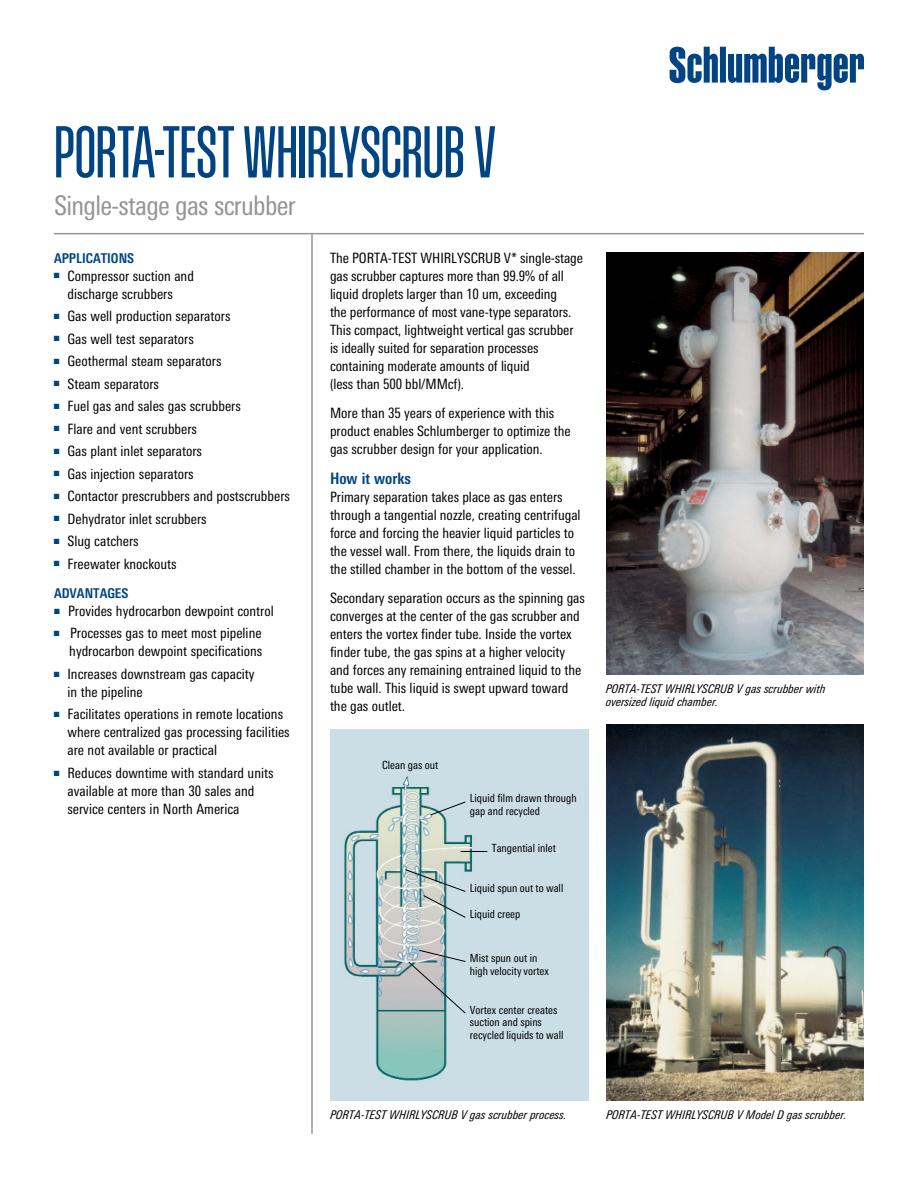
<style>
.page{position:relative;width:918px;height:1188px;background:#fff}
.page>*{position:absolute;margin:0;border:0;box-sizing:border-box;transform-origin:0 0}
.t1{font:300 72px "Schlumberger Con";letter-spacing:-.04em;color:#004483}
.t2{font:condensed 27px "Univers Next Pro";letter-spacing:-.025em;color:#939598}
.t3{font:700 condensed 15.75px "Univers Next Pro";color:#004483}
.t4{font:condensed 14.25px/18px "Univers Next Pro";color:#000}
.t5{font:700 condensed 13.5px "Univers Next Pro";color:#004483}
.t6{font:italic condensed 12px/13.5px "Univers Next Pro";color:#000}
.t7{font:condensed 11.25px/12.8px "Univers Next Pro";color:#000}
</style>
<div class="page">
<svg style="left:670px;top:47px;width:194px;height:43px"></svg>
<hr style="left:311px;top:198px;width:2px;height:936px;background:#939598">
<div style="left:54px;top:116px;width:810px;height:118px;background:#fff"></div>
<hr style="left:54px;top:233px;width:810px;height:1px;background:#939598">
<img style="left:606px;top:252px;width:258px;height:423px">
<img style="left:606px;top:725px;width:258px;height:376px">
<img style="left:330px;top:729px;width:258px;height:372px">
<svg style="left:461px;top:851px;width:26px;height:1px"></svg>
<svg style="left:430px;top:801px;width:36px;height:15px"></svg>
<svg style="left:404px;top:869px;width:62px;height:49px;background:#b7c7c7"></svg>
<svg style="left:408px;top:949px;width:58px;height:65px;background:#b2bfc3"></svg>
<h1 class="t1" style="left:54px;top:116px;width:446px">PORTA-TEST WHIRLYSCRUB V</h1>
<h2 class="t2" style="left:54px;top:190px;width:243px">Single-stage gas scrubber</h2>
<p class="t5" style="left:54px;top:250px;width:82px">APPLICATIONS</p>
<p class="t4" style="left:54px;top:266px;width:141px;text-align:center"><sup>■</sup> Compressor suction and discharge scrubbers</p>
<p class="t4" style="left:54px;top:307px;width:178px"><sup>■</sup> Gas well production separators</p>
<p class="t4" style="left:54px;top:329px;width:141px"><sup>■</sup> Gas well test separators</p>
<p class="t4" style="left:54px;top:352px;width:169px"><sup>■</sup> Geothermal steam separators</p>
<p class="t4" style="left:54px;top:374px;width:107px"><sup>■</sup> Steam separators</p>
<p class="t4" style="left:54px;top:397px;width:188px"><sup>■</sup> Fuel gas and sales gas scrubbers</p>
<p class="t4" style="left:54px;top:419px;width:145px"><sup>■</sup> Flare and vent scrubbers</p>
<p class="t4" style="left:54px;top:442px;width:149px"><sup>■</sup> Gas plant inlet separators</p>
<p class="t4" style="left:54px;top:464px;width:141px"><sup>■</sup> Gas injection separators</p>
<p class="t4" style="left:54px;top:487px;width:237px"><sup>■</sup> Contactor prescrubbers and postscrubbers</p>
<p class="t4" style="left:54px;top:509px;width:154px"><sup>■</sup> Dehydrator inlet scrubbers</p>
<p class="t4" style="left:54px;top:532px;width:86px"><sup>■</sup> Slug catchers</p>
<p class="t4" style="left:54px;top:554px;width:124px"><sup>■</sup> Freewater knockouts</p>
<p class="t5" style="left:54px;top:585px;width:76px">ADVANTAGES</p>
<p class="t4" style="left:54px;top:602px;width:221px"><sup>■</sup> Provides hydrocarbon dewpoint control</p>
<p class="t4" style="left:54px;top:624px;width:210px;text-align:right"><sup>■</sup> Processes gas to meet most pipeline hydrocarbon dewpoint specifications</p>
<p class="t4" style="left:68px;top:665px;width:189px;text-indent:-14px"><sup>■</sup> Increases downstream gas capacity in the pipeline</p>
<p class="t4" style="left:68px;top:705px;width:224px;text-indent:-14px"><sup>■</sup> Facilitates operations in remote locations where centralized gas processing facilities are not available or practical</p>
<p class="t4" style="left:68px;top:764px;width:208px;text-indent:-14px"><sup>■</sup> Reduces downtime with standard units available at more than 30 sales and service centers in North America</p>
<p class="t4" style="left:330px;top:249px;width:255px">The PORTA-TEST WHIRLYSCRUB V* single-stage gas scrubber captures more than 99.9% of all liquid droplets larger than 10 um, exceeding<br>the performance of most vane-type separators.<br>This compact, lightweight vertical gas scrubber is ideally suited for separation processes containing moderate amounts of liquid<br>(less than 500 bbl/MMcf).</p>
<p class="t4" style="left:330px;top:404px;width:242px">More than 35 years of experience with this product enables Schlumberger to optimize the gas scrubber design for your application.</p>
<p class="t3" style="left:330px;top:469px;width:82px">How it works</p>
<p class="t4" style="left:330px;top:488px;width:252px">Primary separation takes place as gas enters through a tangential nozzle, creating centrifugal force and forcing the heavier liquid particles to the vessel wall. From there, the liquids drain to the stilled chamber in the bottom of the vessel.</p>
<p class="t4" style="left:330px;top:589px;width:257px">Secondary separation occurs as the spinning gas converges at the center of the gas scrubber and enters the vortex finder tube. Inside the vortex finder tube, the gas spins at a higher velocity and forces any remaining entrained liquid to the tube wall. This liquid is swept upward toward the gas outlet.</p>
<p class="t7" style="left:382px;top:758px;width:58px">Clean gas out</p>
<p class="t7" style="left:470px;top:792px;width:108px">Liquid film drawn through gap and recycled</p>
<p class="t7" style="left:492px;top:841px;width:66px">Tangential inlet</p>
<p class="t7" style="left:470px;top:881px;width:95px">Liquid spun out to wall</p>
<p class="t7" style="left:470px;top:907px;width:52px">Liquid creep</p>
<p class="t7" style="left:470px;top:952px;width:80px">Mist spun out in high velocity vortex</p>
<p class="t7" style="left:470px;top:1003px;width:95px">Vortex center creates suction and spins recycled liquids to wall</p>
<p class="t6" style="left:606px;top:681px;width:221px">PORTA-TEST WHIRLYSCRUB V gas scrubber with oversized liquid chamber.</p>
<p class="t6" style="left:330px;top:1108px;width:238px">PORTA-TEST WHIRLYSCRUB V gas scrubber process.</p>
<p class="t6" style="left:606px;top:1108px;width:242px">PORTA-TEST WHIRLYSCRUB V Model D gas scrubber.</p>
</div>
